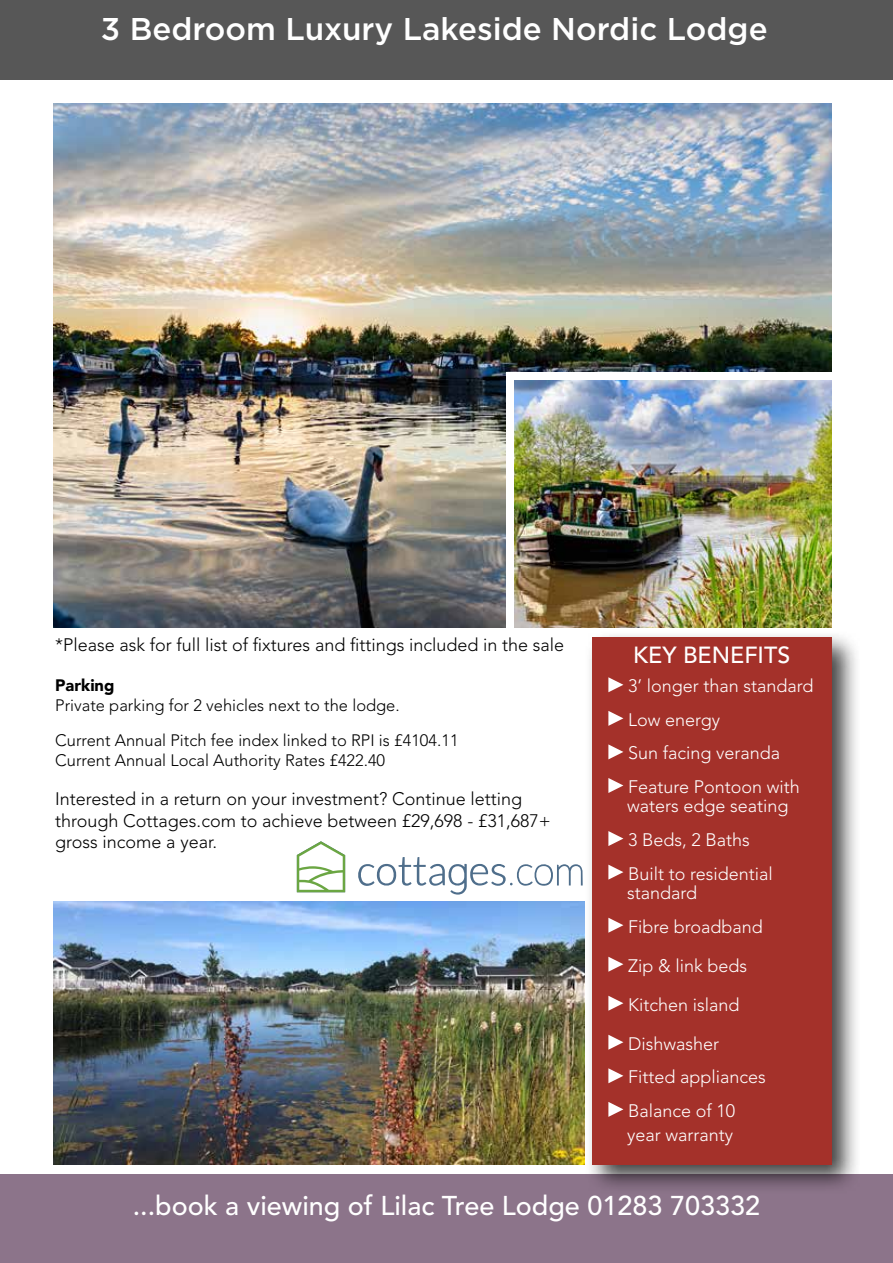
<style>
.page{position:relative;width:893px;height:1263px;background:#fff}
.page>*{position:absolute;margin:0;border:0;box-sizing:border-box;transform-origin:0 0}
.t1{font:500 31.35px "Gotham";color:#fff}
.t2{font:500 27px "Avenir LT Std";color:#fff}
.t3{font:500 23.1px "Avenir LT Std";color:#fff}
.t4{font:300 18px/33.6px "Avenir LT Std";color:#fff}
.t5{font:300 18px/21.6px "Avenir LT Std";color:#000}
.t6{font:300 16.5px/34.8px "Avenir LT Std";color:#000}
.t7{font:900 16.5px "Avenir LT Std";color:#000}
</style>
<div class="page">
<img style="left:53px;top:103px;width:778px;height:525px">
<div style="left:506px;top:372px;width:332px;height:255px;background:#fff"></div>
<img style="left:514px;top:381px;width:318px;height:247px">
<div style="left:0;top:1175px;width:893px;height:88px;background:#8c748a"></div>
<div style="left:0;top:0;width:893px;height:80px;background:#575757"></div>
<img style="left:53px;top:901px;width:531px;height:264px">
<div style="left:584px;top:629px;width:277px;height:565px;background:#000;opacity:.75"></div>
<div style="left:593px;top:638px;width:239px;height:527px;background:#a4312a"></div>
<svg style="left:608px;top:677px;width:15px;height:15px"></svg>
<svg style="left:608px;top:711px;width:15px;height:15px"></svg>
<svg style="left:608px;top:744px;width:15px;height:15px"></svg>
<svg style="left:608px;top:778px;width:15px;height:15px"></svg>
<svg style="left:608px;top:831px;width:15px;height:15px"></svg>
<svg style="left:608px;top:865px;width:15px;height:15px"></svg>
<svg style="left:608px;top:918px;width:15px;height:15px"></svg>
<svg style="left:608px;top:957px;width:15px;height:15px"></svg>
<svg style="left:608px;top:996px;width:15px;height:15px"></svg>
<svg style="left:608px;top:1035px;width:15px;height:15px"></svg>
<svg style="left:608px;top:1068px;width:15px;height:15px"></svg>
<svg style="left:608px;top:1102px;width:15px;height:15px"></svg>
<svg style="left:297px;top:841px;width:286px;height:54px"></svg>
<h1 class="t1" style="left:101px;top:9px;width:668px">3 Bedroom Luxury Lakeside Nordic Lodge</h1>
<p class="t5" style="left:55px;top:634px;width:510px">*Please ask for full list of fixtures and fittings included in the sale</p>
<p class="t7" style="left:55px;top:675px;width:61px">Parking</p>
<p class="t6" style="left:55px;top:688px;width:405px">Private parking for 2 vehicles next to the lodge.<br>Current Annual Pitch fee index linked to RPI is £4104.11</p>
<p class="t6" style="left:55px;top:742px;width:331px">Current Annual Local Authority Rates £422.40</p>
<p class="t5" style="left:55px;top:788px;width:497px">Interested in a return on your investment? Continue letting through Cottages.com to achieve between £29,698 - £31,687+ gross income a year.</p>
<p class="t3" style="left:633px;top:641px;width:159px">KEY BENEFITS</p>
<p class="t4" style="left:628px;top:669px;width:187px">3’ longer than standard<br>Low energy<br>Sun facing veranda<br>Feature Pontoon with</p>
<p class="t4" style="left:627px;top:789px;width:163px">waters edge seating<br>3 Beds, 2 Baths<br>Built to residential</p>
<p class="t4" style="left:627px;top:876px;width:137px">standard<br>Fibre broadband</p>
<p class="t4" style="left:628px;top:946px;width:121px;line-height:39px">Zip &amp; link beds<br>Kitchen island<br>Dishwasher</p>
<p class="t4" style="left:628px;top:1060px;width:139px">Fitted appliances<br>Balance of 10</p>
<p class="t4" style="left:627px;top:1118px;width:108px">year warranty</p>
<h2 class="t2" style="left:133px;top:1190px;width:629px">...book a viewing of Lilac Tree Lodge 01283 703332</h2>
</div>
